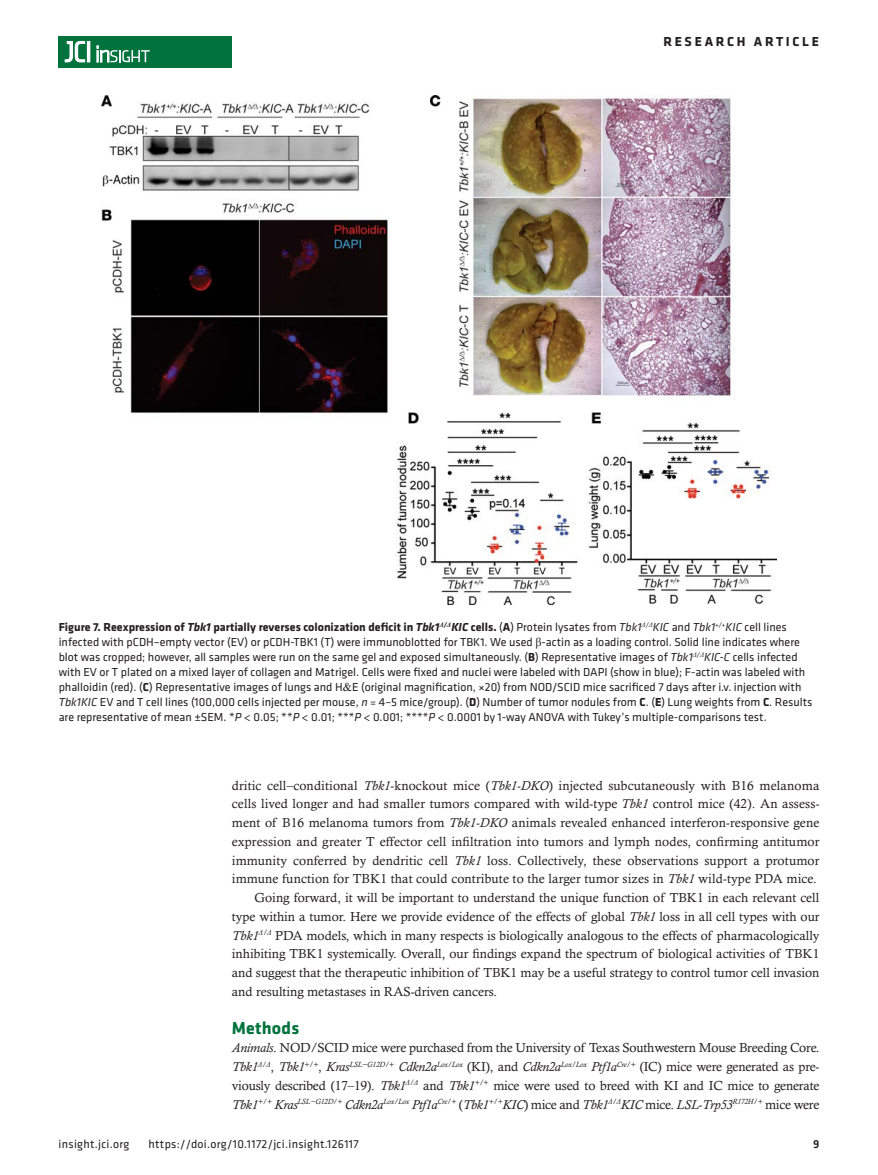
<style>
.page{position:relative;width:878px;height:1175px;background:#fff}
.page>*{position:absolute;margin:0;border:0;box-sizing:border-box;transform-origin:0 0}
.t1{font:700 18px "Klavika";letter-spacing:.01em;color:#00723e}
.t2{font:700 13.5px "Klavika Basic";letter-spacing:.2em;color:#231f20}
.t3{font:13.2px/18.8px "Calisto MT Std";color:#231f20;text-align:justify}
.t4{font:12px/15px "Klavika Basic";color:#231f20}
.t5{font:12px "Klavika Basic";letter-spacing:.025em;color:#231f20}
.t6{font:500 12px "Klavika Basic";color:#231f20}
.s1{font-weight:700}
.s2{font-weight:700;font-style:italic}
.s3{font-style:italic}
.s4{font-family:"Times New Roman"}
</style>
<div class="page">
<div style="left:59px;top:36px;width:173px;height:31px;background:#00723e"></div>
<hr style="left:87px;top:41px;width:3px;height:21px;background:#fff">
<svg style="left:64px;top:41px;width:21px;height:22px"></svg>
<svg style="left:97px;top:46px;width:53px;height:16px"></svg>
<img style="left:101px;top:96px;width:675px;height:509px">
<p class="t2" style="left:663px;top:32px;width:157px">RESEARCH ARTICLE</p>
<p class="t4" style="left:59px;top:619px;width:755px"><span class="s1">Figure 7. Reexpression of</span> <span class="s2">Tbk1</span> <span class="s1">partially reverses colonization deficit in</span> <span class="s2">Tbk1</span><sup>Δ</sup><sup>/</sup><sup>Δ</sup><span class="s2">KIC</span> <span class="s1">cells.</span> (<span class="s1">A</span>) Protein lysates from <span class="s3">Tbk1</span><sup>Δ</sup><sup>/</sup><sup>Δ</sup><span class="s3">KIC</span> and <span class="s3">Tbk1</span><sup>+/+</sup><span class="s3">KIC</span> cell lines infected with pCDH–empty vector (EV) or pCDH-TBK1 (T) were immunoblotted for TBK1. We used <span class="s4">β</span>-actin as a loading control. Solid line indicates where blot was cropped; however, all samples were run on the same gel and exposed simultaneously. (<span class="s1">B</span>) Representative images of <span class="s3">Tbk1</span><sup>Δ</sup><sup>/</sup><sup>Δ</sup><span class="s3">KIC-C</span> cells infected with EV or T plated on a mixed layer of collagen and Matrigel. Cells were fixed and nuclei were labeled with DAPI (show in blue); F-actin was labeled with phalloidin (red). (<span class="s1">C</span>) Representative images of lungs and H<span class="s4">&amp;</span>E (original magnification, ×20) from NOD/SCID mice sacrificed 7 days after i.v. injection with <span class="s3">Tbk1KIC</span> EV and T cell lines (100,000 cells injected per mouse, <span class="s3">n</span> = 4–5 mice/group). (<span class="s1">D</span>) Number of tumor nodules from <span class="s1">C</span>. (<span class="s1">E</span>) Lung weights from <span class="s1">C</span>. Results are representative of mean ±SEM. *<span class="s3">P</span> &lt; 0.05; **<span class="s3">P</span> &lt; 0.01; ***<span class="s3">P</span> &lt; 0.001; ****<span class="s3">P</span> &lt; 0.0001 by 1-way ANOVA with Tukey’s multiple-comparisons test.</p>
<p class="t3" style="left:232px;top:775px;width:589px">dritic cell–conditional <span class="s3">Tbk1</span>-knockout mice (<span class="s3">Tbk1-DKO</span>) injected subcutaneously with B16 melanoma</p>
<p class="t3" style="left:232px;top:794px;width:589px">cells lived longer and had smaller tumors compared with wild-type <span class="s3">Tbk1</span> control mice (42). An assess-</p>
<p class="t3" style="left:232px;top:813px;width:589px">ment of B16 melanoma tumors from <span class="s3">Tbk1-DKO</span> animals revealed enhanced interferon-responsive gene</p>
<p class="t3" style="left:232px;top:832px;width:589px">expression and greater T effector cell infiltration into tumors and lymph nodes, confirming antitumor</p>
<p class="t3" style="left:232px;top:851px;width:589px">immunity conferred by dendritic cell <span class="s3">Tbk1</span> loss. Collectively, these observations support a protumor</p>
<p class="t3" style="left:232px;top:869px;width:586px">immune function for TBK1 that could contribute to the larger tumor sizes in <span class="s3">Tbk1</span> wild-type PDA mice.</p>
<p class="t3" style="left:254px;top:888px;width:566px">Going forward, it will be important to understand the unique function of TBK1 in each relevant cell</p>
<p class="t3" style="left:232px;top:907px;width:589px">type within a tumor. Here we provide evidence of the effects of global <span class="s3">Tbk1</span> loss in all cell types with our</p>
<p class="t3" style="left:232px;top:925px;width:589px"><span class="s3">Tbk1</span><sup>Δ</sup><sup>/</sup><sup>Δ</sup> PDA models, which in many respects is biologically analogous to the effects of pharmacologically</p>
<p class="t3" style="left:232px;top:944px;width:589px">inhibiting TBK1 systemically. Overall, our findings expand the spectrum of biological activities of TBK1</p>
<p class="t3" style="left:232px;top:963px;width:589px">and suggest that the therapeutic inhibition of TBK1 may be a useful strategy to control tumor cell invasion</p>
<p class="t3" style="left:232px;top:982px;width:267px">and resulting metastases in RAS-driven cancers.</p>
<h1 class="t1" style="left:232px;top:1014px;width:69px">Methods</h1>
<p class="t3" style="left:232px;top:1038px;width:589px"><span class="s3">Animals</span>. NOD/SCID mice were purchased from the University of Texas Southwestern Mouse Breeding Core.<br><span class="s3">Tbk1</span><sup>Δ</sup><sup>/</sup><sup>Δ</sup>, <span class="s3">Tbk1</span><sup>+/+</sup>, <span class="s3">Kras</span><sup>LSL−G12D/+</sup> <span class="s3">Cdkn2a</span><sup>Lox/Lox</sup> (KI), and <span class="s3">Cdkn2a</span><sup>Lox/Lox</sup> <span class="s3">Ptf1a</span><sup>Cre/+</sup> (IC) mice were generated as pre&shy;viously described (17–19). <span class="s3">Tbk1</span><sup>Δ</sup><sup>/</sup><sup>Δ</sup> and <span class="s3">Tbk1</span><sup>+/+</sup> mice were used to breed with KI and IC mice to generate <span class="s3">Tbk1</span><sup>+/+</sup> <span class="s3">Kras</span><sup>LSL−G12D/+</sup> <span class="s3">Cdkn2a</span><sup>Lox/Lox</sup> <span class="s3">Ptf1a</span><sup>Cre/+</sup> (<span class="s3">Tbk1</span><sup>+/+</sup><span class="s3">KIC</span>) mice and <span class="s3">Tbk1</span><sup>Δ</sup><sup>/</sup><sup>Δ</sup><span class="s3">KIC</span> mice. <span class="s3">LSL-Trp53</span><sup>R172H/+</sup> mice were</p>
<p class="t5" style="left:58px;top:1135px;width:72px">insight.jci.org</p>
<p class="t5" style="left:148px;top:1135px;width:212px">https://doi.org/10.1172/jci.insight.126117</p>
<p class="t6" style="left:813px;top:1135px;width:8px">9</p>
</div>
